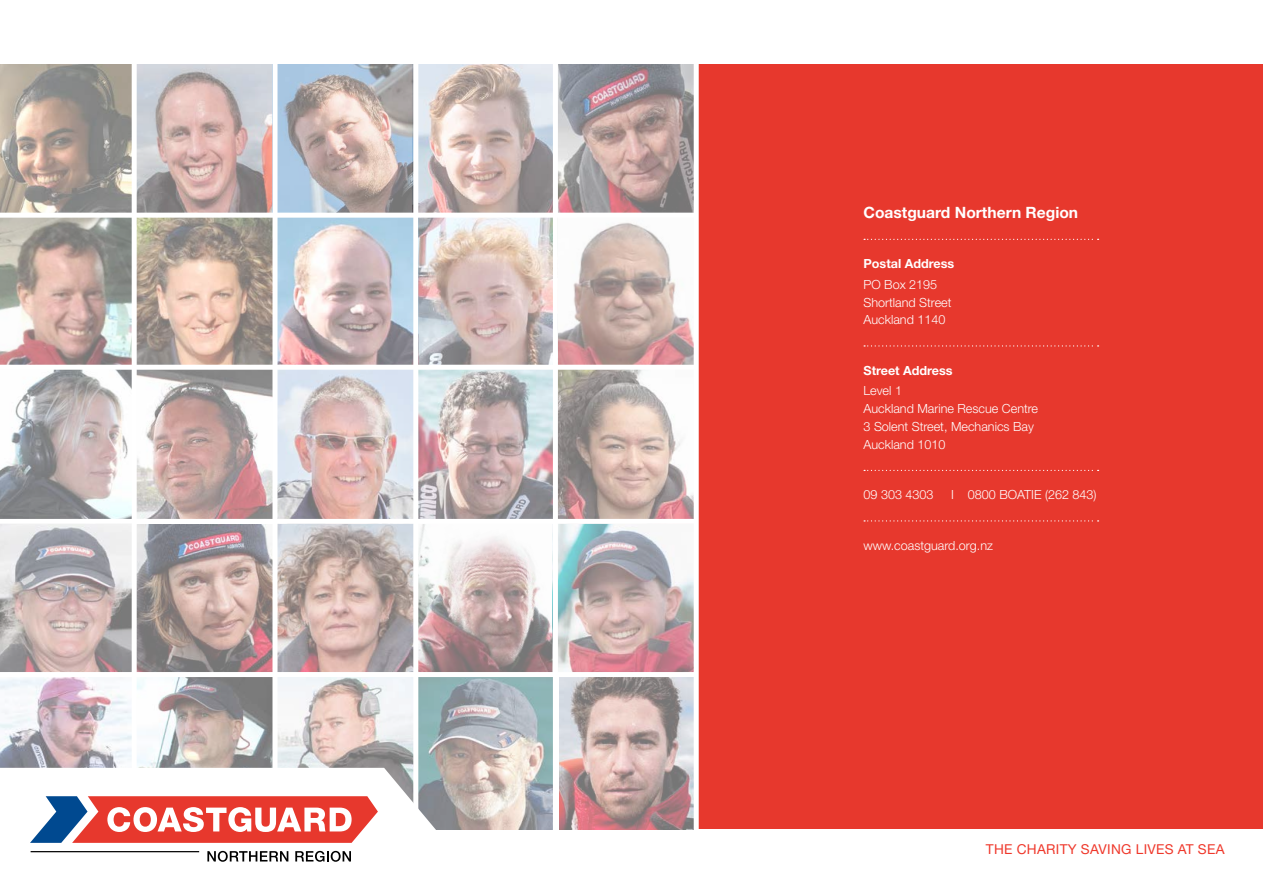
<style>
.page{position:relative;width:1263px;height:893px;background:#fff}
.page>*{position:absolute;margin:0;border:0;box-sizing:border-box;transform-origin:0 0}
.t1{font:700 15.6px "Helvetica Neue";color:#fff}
.t2{font:13.65px "Helvetica Neue";letter-spacing:.02em;color:#ef382b}
.t3{font:300 12.6px/17.9px "Helvetica Neue";color:#fff}
.t4{font:700 12.6px "Helvetica Neue";color:#fff}
</style>
<div class="page">
<img style="left:0;top:678px;width:132px;height:90px">
<img style="left:418px;top:370px;width:135px;height:149px">
<img style="left:418px;top:524px;width:135px;height:305px">
<img style="left:0;top:65px;width:553px;height:148px">
<img style="left:277px;top:370px;width:136px;height:302px">
<img style="left:137px;top:525px;width:135px;height:147px">
<img style="left:277px;top:677px;width:136px;height:91px">
<img style="left:560px;top:677px;width:134px;height:152px">
<img style="left:558px;top:370px;width:136px;height:302px">
<img style="left:0;top:370px;width:132px;height:149px">
<img style="left:137px;top:677px;width:135px;height:91px">
<img style="left:558px;top:65px;width:136px;height:300px">
<img style="left:0;top:524px;width:132px;height:148px">
<img style="left:137px;top:370px;width:135px;height:149px">
<div style="left:696px;top:65px;width:567px;height:764px;background:#e7382d"></div>
<img style="left:0;top:218px;width:553px;height:147px">
<div style="left:0;top:672px;width:697px;height:5px;background:#fff"></div>
<div style="left:0;top:519px;width:697px;height:5px;background:#fff"></div>
<div style="left:0;top:213px;width:697px;height:5px;background:#fff"></div>
<div style="left:132px;top:34px;width:5px;height:795px;background:#fff"></div>
<div style="left:694px;top:50px;width:5px;height:841px;background:#fff"></div>
<div style="left:272px;top:32px;width:5px;height:795px;background:#fff"></div>
<div style="left:413px;top:32px;width:5px;height:795px;background:#fff"></div>
<svg style="left:30px;top:768px;width:450px;height:94px"></svg>
<svg style="left:30px;top:796px;width:348px;height:47px"></svg>
<svg style="left:207px;top:851px;width:81px;height:11px"></svg>
<svg style="left:295px;top:851px;width:56px;height:11px"></svg>
<hr style="left:31px;top:851px;width:168px;height:1px;background:#000">
<svg style="left:864px;top:239px;width:234px;height:1px"></svg>
<svg style="left:864px;top:345px;width:234px;height:2px"></svg>
<svg style="left:864px;top:470px;width:234px;height:1px"></svg>
<svg style="left:864px;top:520px;width:234px;height:1px"></svg>
<p class="t1" style="left:863px;top:203px;width:216px">Coastguard Northern Region</p>
<p class="t4" style="left:863px;top:256px;width:92px">Postal Address</p>
<p class="t3" style="left:863px;top:275px;width:90px">PO Box 2195<br>Shortland Street<br>Auckland 1140</p>
<p class="t4" style="left:863px;top:363px;width:91px">Street Address</p>
<p class="t3" style="left:863px;top:382px;width:176px">Level 1<br>Auckland Marine Rescue Centre<br>3 Solent Street, Mechanics Bay<br>Auckland 1010</p>
<p class="t3" style="left:863px;top:486px;width:72px">09 303 4303</p>
<p class="t3" style="left:951px;top:486px;width:147px">I 0800 BOATIE (262 843)</p>
<p class="t3" style="left:863px;top:536px;width:131px">www.coastguard.org.nz</p>
<p class="t2" style="left:986px;top:841px;width:240px">THE CHARITY SAVING LIVES AT SEA</p>
</div>
